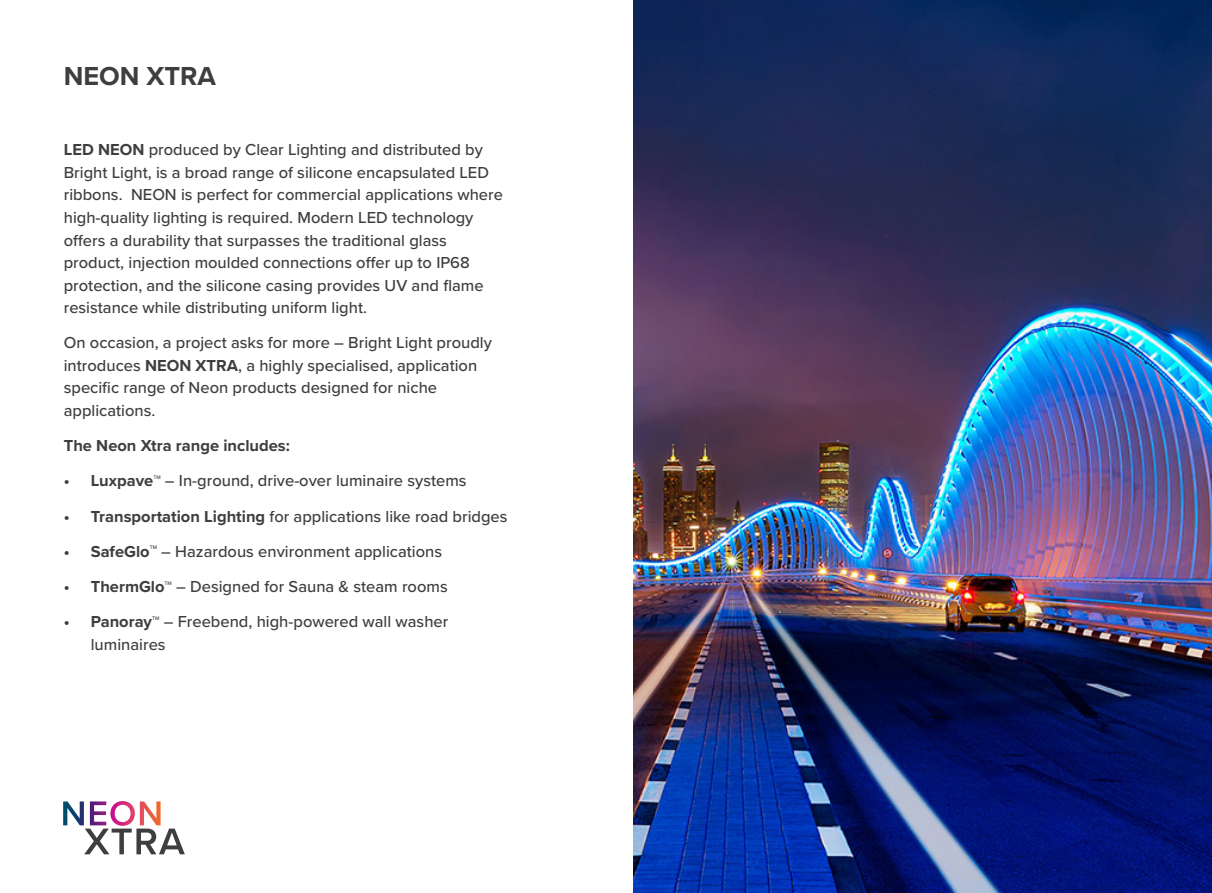
<style>
.page{position:relative;width:1212px;height:893px;background:#fff}
.page>*{position:absolute;margin:0;border:0;box-sizing:border-box;transform-origin:0 0}
.Page_Header{font:700 27px "Proxima Nova";color:#3e3e3f}
.Body_Copy{font:500 16.5px/22.5px "Proxima Nova";color:#3e3e3f}
.Body_Copy-2{font:700 16.5px "Proxima Nova";color:#3e3e3f}
.t1{font:500 5.25px "Proxima Nova";color:#3e3e3f}
.s1{font-weight:700}
</style>
<div class="page">
<svg style="left:63px;top:801px;width:122px;height:53px"></svg>
<img style="left:634px;top:0;width:578px;height:893px">
<p class="Page_Header" style="left:64px;top:56px;width:154px">NEON XTRA</p>
<p class="Body_Copy" style="left:64px;top:138px;width:441px"><span class="s1">LED NEON</span> produced by Clear Lighting and distributed by Bright Light, is a broad range of silicone encapsulated LED ribbons. NEON is perfect for commercial applications where high-quality lighting is required. Modern LED technology offers a durability that surpasses the traditional glass product, injection moulded connections offer up to IP68 protection, and the silicone casing provides UV and flame resistance while distributing uniform light.</p>
<p class="Body_Copy" style="left:64px;top:331px;width:430px">On occasion, a project asks for more – Bright Light proudly introduces <span class="s1">NEON XTRA</span>, a highly specialised, application specific range of Neon products designed for niche applications.</p>
<p class="Body_Copy-2" style="left:64px;top:433px;width:228px">The Neon Xtra range includes:</p>
<p class="Body_Copy-2" style="left:64px;top:468px;width:91px">• Luxpave</p>
<p class="t1" style="left:153px;top:473px;width:9px">TM</p>
<p class="Body_Copy" style="left:165px;top:469px;width:303px">– In-ground, drive-over luminaire systems</p>
<p class="Body_Copy" style="left:64px;top:504px;width:445px"><span class="s1">• Transportation Lighting</span> for applications like road bridges</p>
<p class="Body_Copy-2" style="left:64px;top:539px;width:87px">• SafeGlo</p>
<p class="t1" style="left:150px;top:544px;width:9px">TM</p>
<p class="Body_Copy" style="left:161px;top:539px;width:282px">– Hazardous environment applications</p>
<p class="Body_Copy-2" style="left:64px;top:574px;width:102px">• ThermGlo</p>
<p class="t1" style="left:165px;top:579px;width:9px">TM</p>
<p class="Body_Copy" style="left:176px;top:575px;width:273px">– Designed for Sauna &amp; steam rooms</p>
<p class="Body_Copy-2" style="left:64px;top:609px;width:90px">• Panoray</p>
<p class="t1" style="left:152px;top:614px;width:9px">TM</p>
<p class="Body_Copy" style="left:91px;top:610px;width:359px;text-indent:73px">– Freebend, high-powered wall washer luminaires</p>
</div>
